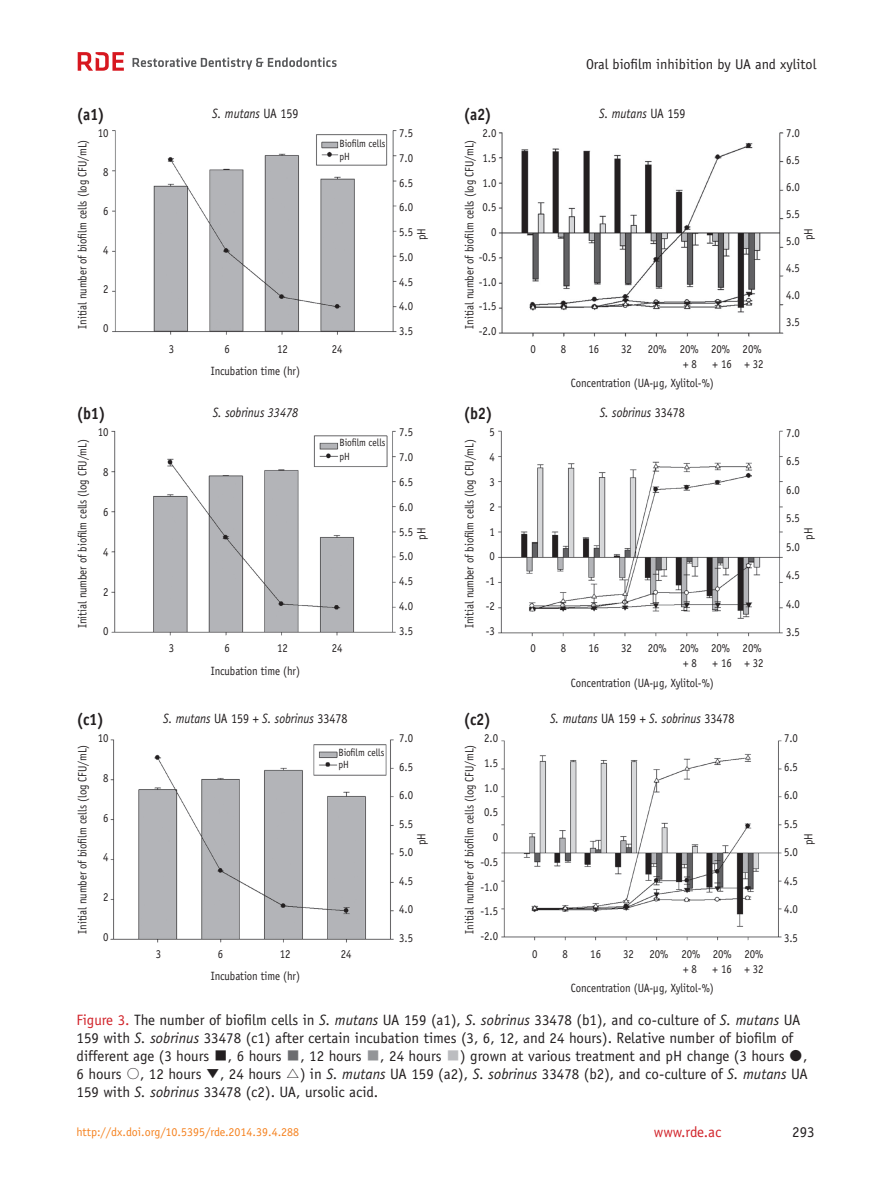
<style>
.page{position:relative;width:893px;height:1191px;background:#fff}
.page>*{position:absolute;margin:0;border:0;box-sizing:border-box;transform-origin:0 0}
.t1{font:700 16.5px "Officina Sans Std";letter-spacing:-.005em;color:#231f20;scale:.9 1}
.t2{font:15px/18px "Officina Sans Std";color:#231f20}
.t3{font:15px "Officina Sans Std";color:#d1232a}
.t4{font:14.25px "Officina Sans Std";color:#231f20}
.t5{font:italic 13.5px "Officina Sans Std";letter-spacing:-.005em;color:#231f20;scale:.9 1}
.t6{font:12px/24.8px "Officina Sans Std";letter-spacing:-.005em;color:#231f20;scale:.9 1}
.t7{font:12px "Officina Sans Std";color:#f58220}
.t8{font:10.5px/13.5px "Officina Sans Std";letter-spacing:-.005em;color:#231f20;scale:.9 1}
.s1{font-style:normal}
.s2{color:#d1232a}
.s3{font-style:italic}
.s4{font-family:"Nanum Gothic"}
.s5{font-family:"Nanum Gothic";color:#6c6d70}
.s6{font-family:"Nanum Gothic";color:#939598}
.s7{font-family:"Nanum Gothic";color:#bcbdc0}
</style>
<div class="page">
<svg style="left:133px;top:57px;width:204px;height:13px"></svg>
<svg style="left:78px;top:52px;width:46px;height:19px"></svg>
<img style="left:112px;top:130px;width:285px;height:205px">
<img style="left:498px;top:132px;width:286px;height:205px">
<img style="left:111px;top:430px;width:285px;height:206px">
<img style="left:498px;top:430px;width:285px;height:207px">
<img style="left:110px;top:739px;width:284px;height:204px">
<img style="left:501px;top:740px;width:281px;height:201px">
<p class="t4" style="left:586px;top:55px;width:232px">Oral biofilm inhibition by UA and xylitol</p>
<h1 class="t1" style="left:77px;top:104px;width:33px">(a1)</h1>
<p class="t5" style="left:212px;top:105px;width:97px">S. mutans <span class="s1">UA 159</span></p>
<h1 class="t1" style="left:463px;top:104px;width:33px">(a2)</h1>
<p class="t5" style="left:599px;top:105px;width:97px">S. mutans <span class="s1">UA 159</span></p>
<p class="t6" style="left:70px;top:329px;width:212px;rotate:-90deg">Initial number of biofilm cells (log CFU/mL)</p>
<p class="t6" style="left:98px;top:121px;width:13px">10</p>
<p class="t6" style="left:103px;top:160px;width:7px">8</p>
<p class="t6" style="left:103px;top:199px;width:7px">6</p>
<p class="t6" style="left:103px;top:238px;width:7px">4</p>
<p class="t6" style="left:103px;top:277px;width:7px">2</p>
<p class="t6" style="left:103px;top:316px;width:7px">0</p>
<p class="t8" style="left:340px;top:137px;width:52px">Biofilm cells pH</p>
<p class="t6" style="left:399px;top:121px;width:17px;text-align:justify">7.5<br>7.0<br>6.5<br>6.0<br>5.5<br>5.0<br>4.5<br>4.0<br>3.5</p>
<p class="t6" style="left:409px;top:240px;width:15px;rotate:-90deg">pH</p>
<p class="t6" style="left:457px;top:329px;width:212px;rotate:-90deg">Initial number of biofilm cells (log CFU/mL)</p>
<p class="t6" style="left:479px;top:121px;width:21px;text-align:right">2.0<br>1.5<br>1.0<br>0.5<br>0 -0.5 -1.0 -1.5 -2.0</p>
<p class="t6" style="left:786px;top:121px;width:17px">7.0</p>
<p class="t6" style="left:786px;top:148px;width:17px">6.5</p>
<p class="t6" style="left:786px;top:175px;width:17px">6.0</p>
<p class="t6" style="left:786px;top:202px;width:17px">5.5</p>
<p class="t6" style="left:786px;top:229px;width:17px">5.0</p>
<p class="t6" style="left:786px;top:256px;width:17px">4.5</p>
<p class="t6" style="left:786px;top:283px;width:17px">4.0</p>
<p class="t6" style="left:786px;top:310px;width:17px">3.5</p>
<p class="t6" style="left:796px;top:240px;width:15px;rotate:-90deg">pH</p>
<p class="t6" style="left:169px;top:336px;width:8px">3</p>
<p class="t6" style="left:225px;top:336px;width:7px">6</p>
<p class="t6" style="left:277px;top:336px;width:13px">12</p>
<p class="t6" style="left:332px;top:336px;width:13px">24</p>
<p class="t6" style="left:211px;top:359px;width:101px">Incubation time (hr)</p>
<p class="t6" style="left:530px;top:336px;width:8px">0</p>
<p class="t6" style="left:561px;top:336px;width:8px">8</p>
<p class="t6" style="left:589px;top:336px;width:13px">16</p>
<p class="t6" style="left:621px;top:336px;width:13px">32</p>
<p class="t6" style="left:683px;top:341px;width:89px;line-height:15px;text-indent:-35px">20% 20% 20% 20% + 8</p>
<p class="t6" style="left:571px;top:354px;width:216px;line-height:19.5px;text-indent:142px">+ 16 + 32<br>Concentration (UA-μg, Xylitol-%)</p>
<h1 class="t1" style="left:77px;top:403px;width:34px">(b1)</h1>
<p class="t5" style="left:213px;top:404px;width:96px">S. sobrinus 33478</p>
<h1 class="t1" style="left:463px;top:403px;width:34px">(b2)</h1>
<p class="t5" style="left:600px;top:404px;width:96px">S. sobrinus <span class="s1">33478</span></p>
<p class="t6" style="left:70px;top:628px;width:212px;rotate:-90deg">Initial number of biofilm cells (log CFU/mL)</p>
<p class="t6" style="left:98px;top:420px;width:13px">10</p>
<p class="t6" style="left:103px;top:460px;width:7px">8</p>
<p class="t6" style="left:103px;top:499px;width:7px">6</p>
<p class="t6" style="left:103px;top:539px;width:7px">4</p>
<p class="t6" style="left:103px;top:579px;width:7px">2</p>
<p class="t6" style="left:103px;top:619px;width:7px">0</p>
<p class="t8" style="left:340px;top:436px;width:52px">Biofilm cells pH</p>
<p class="t6" style="left:399px;top:420px;width:17px;text-align:justify">7.5<br>7.0<br>6.5<br>6.0<br>5.5<br>5.0<br>4.5<br>4.0<br>3.5</p>
<p class="t6" style="left:409px;top:539px;width:15px;rotate:-90deg">pH</p>
<p class="t6" style="left:457px;top:628px;width:212px;rotate:-90deg">Initial number of biofilm cells (log CFU/mL)</p>
<p class="t6" style="left:486px;top:420px;width:12px;text-align:center">5<br>4<br>3<br>2<br>1<br>0 -1 -2 -3</p>
<p class="t6" style="left:786px;top:420px;width:17px">7.0</p>
<p class="t6" style="left:786px;top:448px;width:17px">6.5</p>
<p class="t6" style="left:786px;top:477px;width:17px">6.0</p>
<p class="t6" style="left:786px;top:505px;width:17px">5.5</p>
<p class="t6" style="left:786px;top:534px;width:17px">5.0</p>
<p class="t6" style="left:786px;top:562px;width:17px">4.5</p>
<p class="t6" style="left:786px;top:591px;width:17px">4.0</p>
<p class="t6" style="left:786px;top:619px;width:17px">3.5</p>
<p class="t6" style="left:796px;top:539px;width:15px;rotate:-90deg">pH</p>
<p class="t6" style="left:169px;top:636px;width:8px">3</p>
<p class="t6" style="left:225px;top:636px;width:7px">6</p>
<p class="t6" style="left:277px;top:636px;width:13px">12</p>
<p class="t6" style="left:332px;top:636px;width:13px">24</p>
<p class="t6" style="left:211px;top:658px;width:101px">Incubation time (hr)</p>
<p class="t6" style="left:530px;top:636px;width:8px">0</p>
<p class="t6" style="left:561px;top:636px;width:8px">8</p>
<p class="t6" style="left:589px;top:636px;width:13px">16</p>
<p class="t6" style="left:621px;top:636px;width:13px">32</p>
<p class="t6" style="left:683px;top:641px;width:89px;line-height:15px;text-indent:-35px">20% 20% 20% 20% + 8</p>
<p class="t6" style="left:571px;top:653px;width:216px;line-height:19.5px;text-indent:142px">+ 16 + 32<br>Concentration (UA-μg, Xylitol-%)</p>
<h1 class="t1" style="left:77px;top:709px;width:32px">(c1)</h1>
<p class="t5" style="left:163px;top:710px;width:207px">S. mutans <span class="s1">UA 159 +</span> S. sobrinus <span class="s1">33478</span></p>
<h1 class="t1" style="left:463px;top:709px;width:32px">(c2)</h1>
<p class="t5" style="left:550px;top:710px;width:207px">S. mutans <span class="s1">UA 159 +</span> S. sobrinus <span class="s1">33478</span></p>
<p class="t6" style="left:70px;top:933px;width:212px;rotate:-90deg">Initial number of biofilm cells (log CFU/mL)</p>
<p class="t6" style="left:98px;top:725px;width:13px">10</p>
<p class="t6" style="left:103px;top:765px;width:7px">8</p>
<p class="t6" style="left:103px;top:805px;width:7px">6</p>
<p class="t6" style="left:103px;top:845px;width:7px">4</p>
<p class="t6" style="left:103px;top:884px;width:7px">2</p>
<p class="t6" style="left:103px;top:924px;width:7px">0</p>
<p class="t8" style="left:338px;top:746px;width:52px;line-height:12px">Biofilm cells pH</p>
<p class="t6" style="left:399px;top:725px;width:17px">7.0</p>
<p class="t6" style="left:399px;top:754px;width:17px">6.5</p>
<p class="t6" style="left:399px;top:782px;width:17px">6.0</p>
<p class="t6" style="left:399px;top:811px;width:17px">5.5</p>
<p class="t6" style="left:399px;top:839px;width:17px">5.0</p>
<p class="t6" style="left:399px;top:868px;width:17px">4.5</p>
<p class="t6" style="left:399px;top:896px;width:17px">4.0</p>
<p class="t6" style="left:399px;top:925px;width:17px">3.5</p>
<p class="t6" style="left:409px;top:845px;width:15px;rotate:-90deg">pH</p>
<p class="t6" style="left:457px;top:933px;width:212px;rotate:-90deg">Initial number of biofilm cells (log CFU/mL)</p>
<p class="t6" style="left:480px;top:725px;width:21px;text-align:right">2.0<br>1.5<br>1.0<br>0.5<br>0 -0.5 -1.0 -1.5 -2.0</p>
<p class="t6" style="left:784px;top:725px;width:17px">7.0</p>
<p class="t6" style="left:784px;top:754px;width:17px">6.5</p>
<p class="t6" style="left:784px;top:782px;width:17px">6.0</p>
<p class="t6" style="left:784px;top:811px;width:17px">5.5</p>
<p class="t6" style="left:784px;top:839px;width:17px">5.0</p>
<p class="t6" style="left:784px;top:868px;width:17px">4.5</p>
<p class="t6" style="left:784px;top:896px;width:17px">4.0</p>
<p class="t6" style="left:784px;top:925px;width:17px">3.5</p>
<p class="t6" style="left:796px;top:845px;width:15px;rotate:-90deg">pH</p>
<p class="t6" style="left:156px;top:941px;width:7px">3</p>
<p class="t6" style="left:218px;top:941px;width:8px">6</p>
<p class="t6" style="left:280px;top:941px;width:13px">12</p>
<p class="t6" style="left:341px;top:941px;width:13px">24</p>
<p class="t6" style="left:211px;top:964px;width:101px">Incubation time (hr)</p>
<p class="t6" style="left:532px;top:941px;width:8px">0</p>
<p class="t6" style="left:563px;top:941px;width:7px">8</p>
<p class="t6" style="left:590px;top:941px;width:13px">16</p>
<p class="t6" style="left:623px;top:941px;width:13px">32</p>
<p class="t6" style="left:683px;top:946px;width:91px;line-height:15px;text-indent:-34px">20% 20% 20% 20% + 8</p>
<p class="t6" style="left:571px;top:959px;width:216px;line-height:19.5px;text-indent:142px">+ 16 + 32<br>Concentration (UA-μg, Xylitol-%)</p>
<p class="t2" style="left:77px;top:1010px;width:733px"><span class="s2">Figure 3.</span> The number of biofilm cells in <span class="s3">S. mutans</span> UA 159 (a1), <span class="s3">S. sobrinus</span> 33478 (b1), and co-culture of <span class="s3">S. mutans</span> UA 159 with <span class="s3">S. sobrinus</span> 33478 (c1) after certain incubation times (3, 6, 12, and 24 hours). Relative number of biofilm of different age (3 hours <span class="s4">■</span>, 6 hours <span class="s5">■</span>, 12 hours <span class="s6">■</span>, 24 hours <span class="s7">■</span>) grown at various treatment and pH change (3 hours <span class="s4">●</span>, 6 hours <span class="s4">○</span>, 12 hours <span class="s4">▼</span>, 24 hours <span class="s4">△</span>) in <span class="s3">S. mutans</span> UA 159 (a2), <span class="s3">S. sobrinus</span> 33478 (b2), and co-culture of <span class="s3">S. mutans</span> UA 159 with <span class="s3">S. sobrinus</span> 33478 (c2). UA, ursolic acid.</p>
<p class="t7" style="left:77px;top:1124px;width:224px">http://dx.doi.org/10.5395/rde.2014.39.4.288</p>
<p class="t3" style="left:654px;top:1122px;width:69px">www.rde.ac</p>
<p class="t2" style="left:792px;top:1122px;width:24px">293</p>
</div>
